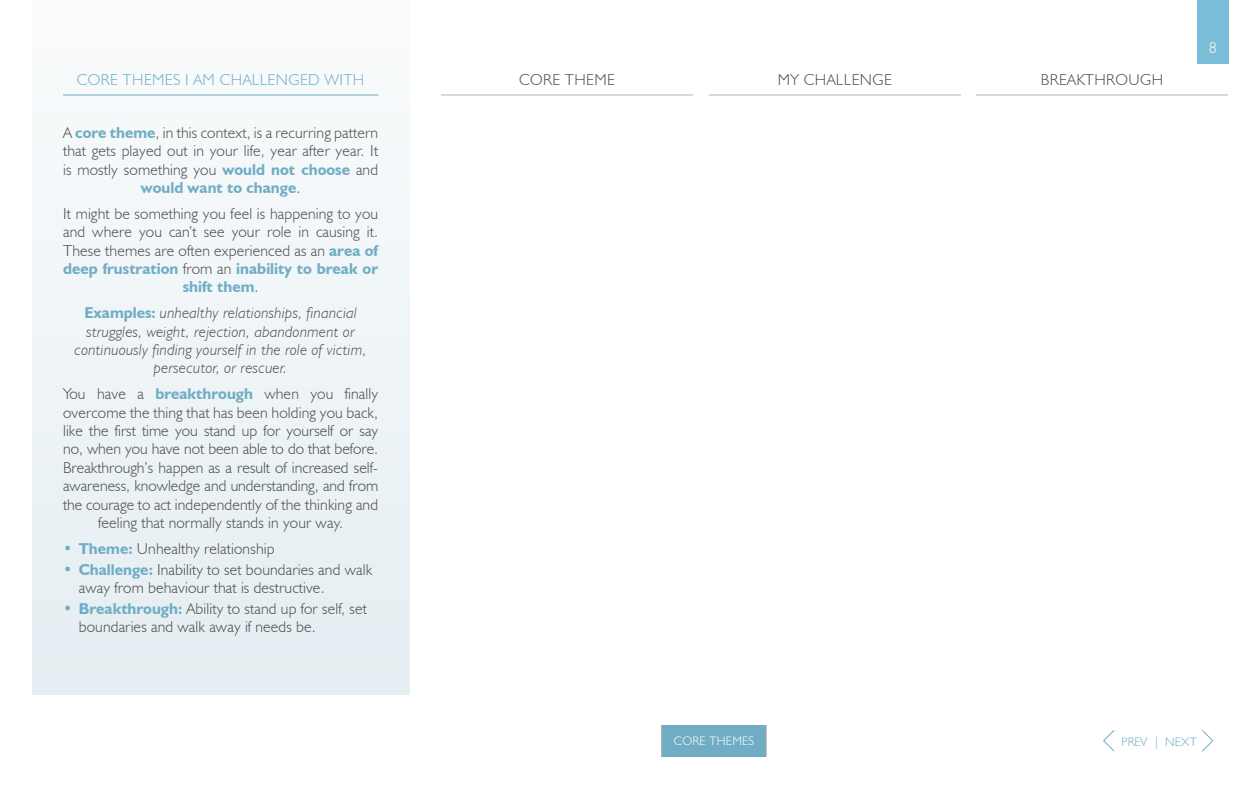
<style>
.page{position:relative;width:1260px;height:788px;background:#fff}
.page>*{position:absolute;margin:0;border:0;box-sizing:border-box;transform-origin:0 0}
.t1{font:300 15.75px/18.4px "Humanist 521 BT";letter-spacing:.01em;color:#4d4d4d;text-align:center}
.t2{font:italic 300 15.75px/18.4px "Humanist 521 BT";letter-spacing:.02em;color:#4d4d4d;text-align:center}
.t3{font:300 15.75px "Humanist 521 BT";letter-spacing:.025em;color:#70adc4}
.t4{font:300 15.75px "Humanist 521 BT";color:#fff}
.t5{font:300 12.25px "Humanist 521 BT";letter-spacing:.025em;color:#fff}
.t6{font:300 12.25px "Humanist 521 BT";letter-spacing:.015em;color:#70adc4}
.s1{font-weight:700;color:#70adc4}
.s2{font-weight:700;font-style:normal;color:#70adc4}
</style>
<div class="page">
<div style="left:32px;top:0;width:378px;height:694px;background:#eff5f7"></div>
<div style="left:1197px;top:0;width:31px;height:63px;background:#7bbdd6"></div>
<hr style="left:63px;top:94px;width:315px;height:1px;background:#70adc4">
<hr style="left:441px;top:94px;width:252px;height:1px;background:#b3b3b3">
<hr style="left:709px;top:94px;width:252px;height:1px;background:#b3b3b3">
<hr style="left:976px;top:94px;width:252px;height:1px;background:#b3b3b3">
<div style="left:662px;top:724px;width:104px;height:32px;background:#70adc4"></div>
<hr style="left:662px;top:724px;width:1px;height:32px;background:#b3b3b3">
<hr style="left:766px;top:724px;width:1px;height:32px;background:#b3b3b3">
<svg style="left:1103px;top:730px;width:12px;height:21px"></svg>
<svg style="left:1202px;top:730px;width:11px;height:21px"></svg>
<p class="t3" style="left:77px;top:70px;width:289px">CORE THEMES I AM CHALLENGED WITH</p>
<p class="t1" style="left:63px;top:123px;width:317px">A <span class="s1">core theme</span>, in this context, is a recurring pattern that gets played out in your life, year after year. It is mostly something you <span class="s1">would not choose</span> and <span class="s1">would want to change</span>.</p>
<p class="t1" style="left:63px;top:204px;width:317px">It might be something you feel is happening to you and where you can’t see your role in causing it.<br>These themes are often experienced as an <span class="s1">area of deep frustration</span> from an <span class="s1">inability to break or shift them</span>.</p>
<p class="t2" style="left:75px;top:303px;width:294px"><span class="s2">Examples:</span> unhealthy relationships, financial struggles, weight, rejection, abandonment or continuously finding yourself in the role of victim, persecutor, or rescuer.</p>
<p class="t1" style="left:63px;top:384px;width:317px">You have a <span class="s1">breakthrough</span> when you finally overcome the thing that has been holding you back, like the first time you stand up for yourself or say no, when you have not been able to do that before.<br>Breakthrough’s happen as a result of increased self&shy;awareness, knowledge and understanding, and from the courage to act independently of the thinking and feeling that normally stands in your way.</p>
<p class="t1" style="left:63px;top:539px;width:213px"><span class="s1">• Theme:</span> Unhealthy relationship</p>
<p class="t1" style="left:79px;top:559px;width:295px;text-align:left;text-indent:-16px"><span class="s1">• Challenge:</span> Inability to set boundaries and walk away from behaviour that is destructive.</p>
<p class="t1" style="left:79px;top:599px;width:290px;text-align:left;text-indent:-16px"><span class="s1">• Breakthrough:</span> Ability to stand up for self, set boundaries and walk away if needs be.</p>
<p class="t1" style="left:519px;top:70px;width:97px">CORE THEME</p>
<p class="t1" style="left:778px;top:70px;width:116px">MY CHALLENGE</p>
<p class="t1" style="left:1041px;top:70px;width:124px">BREAKTHROUGH</p>
<p class="t4" style="left:1209px;top:38px;width:9px">8</p>
<p class="t5" style="left:674px;top:733px;width:82px">CORE THEMES</p>
<p class="t6" style="left:1122px;top:734px;width:77px">PREV | NEXT</p>
</div>
